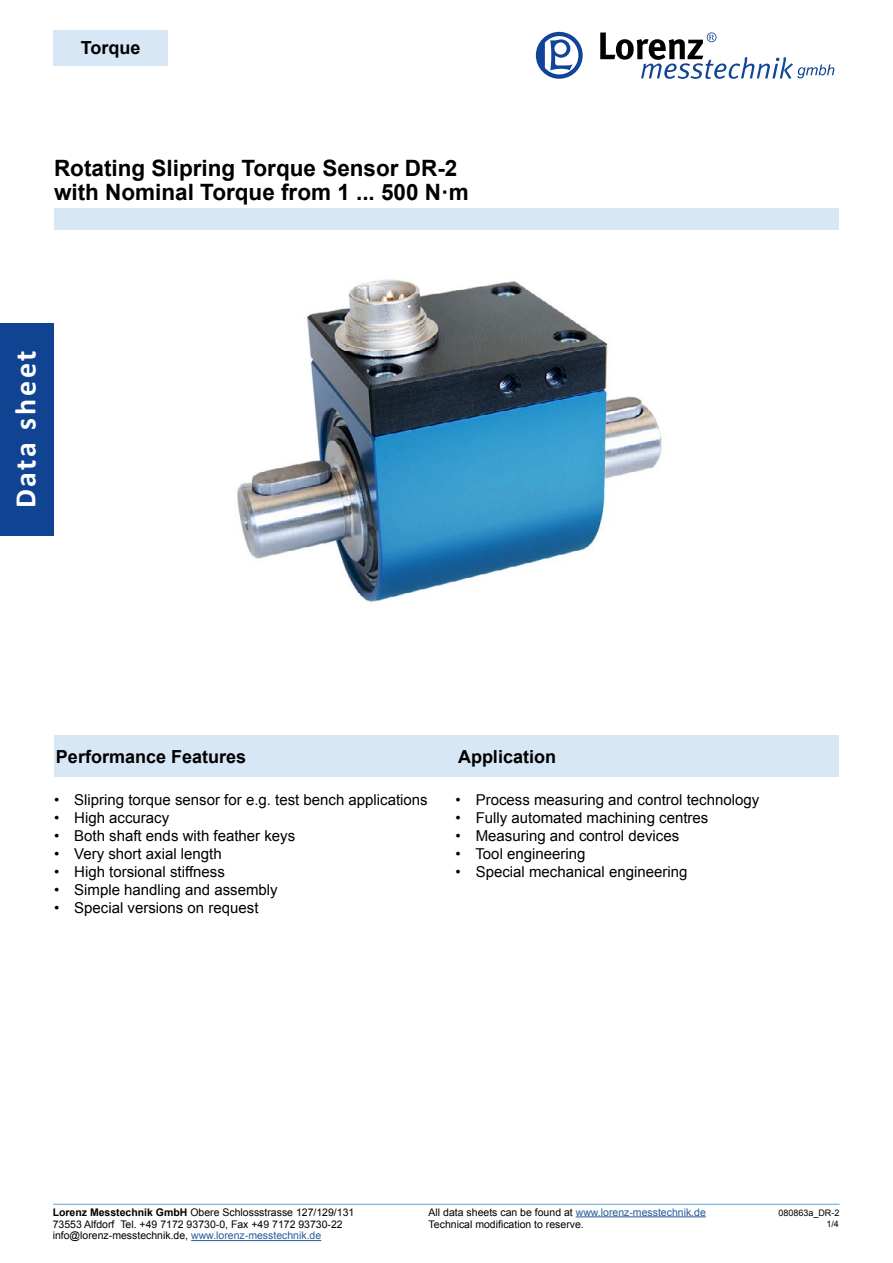
<style>
.page{position:relative;width:893px;height:1263px;background:#fff}
.page>*{position:absolute;margin:0;border:0;box-sizing:border-box;transform-origin:0 0}
.t1{font:700 30px "Calibri";letter-spacing:.09em;color:#fff}
.t2{font:700 22.5px/24px "Arial";color:#000}
.t3{font:700 18px "Arial";color:#000}
.t4{font:15px "Arial";color:#000}
.t5{font:10.5px/12.6px "Arial";color:#000}
.t6{font:9px "Arial";color:#000}
.s1{font-weight:700}
.s2{color:#275b9b}
</style>
<div class="page">
<div style="left:53px;top:30px;width:115px;height:35px;background:#d8e7f6"></div>
<svg style="left:536px;top:32px;width:47px;height:47px"></svg>
<svg style="left:600px;top:32px;width:234px;height:47px"></svg>
<div style="left:0;top:323px;width:53px;height:213px;background:#104493"></div>
<hr style="left:191px;top:1240px;width:130px;height:1px;background:#275b9b">
<hr style="left:576px;top:1216px;width:130px;height:1px;background:#275b9b">
<hr style="left:53px;top:1204px;width:787px;height:1px;background:#6fb0e0">
<img style="left:237px;top:279px;width:425px;height:324px">
<div style="left:54px;top:736px;width:785px;height:41px;background:#d8e7f6"></div>
<div style="left:54px;top:208px;width:785px;height:22px;background:#d8e7f6"></div>
<p class="t3" style="left:81px;top:36px;width:61px">Torque</p>
<h2 class="t2" style="left:54px;top:157px;width:416px">Rotating Slipring Torque Sensor DR-2 with Nominal Torque from 1 ... 500 N·m</h2>
<h1 class="t1" style="left:6px;top:508px;width:159px;rotate:-90deg">Data sheet</h1>
<p class="t3" style="left:56px;top:745px;width:192px">Performance Features</p>
<p class="t3" style="left:458px;top:745px;width:100px">Application</p>
<p class="t4" style="left:54px;top:790px;width:375px">• Slipring torque sensor for e.g. test bench applications</p>
<p class="t4" style="left:54px;top:808px;width:117px">• High accuracy</p>
<p class="t4" style="left:54px;top:826px;width:243px">• Both shaft ends with feather keys</p>
<p class="t4" style="left:54px;top:844px;width:169px">• Very short axial length</p>
<p class="t4" style="left:54px;top:862px;width:172px">• High torsional stiffness</p>
<p class="t4" style="left:54px;top:880px;width:225px">• Simple handling and assembly</p>
<p class="t4" style="left:54px;top:898px;width:206px">• Special versions on request</p>
<p class="t4" style="left:455px;top:790px;width:305px">• Process measuring and control technology</p>
<p class="t4" style="left:455px;top:808px;width:254px">• Fully automated machining centres</p>
<p class="t4" style="left:455px;top:826px;width:225px">• Measuring and control devices</p>
<p class="t4" style="left:455px;top:844px;width:132px">• Tool engineering</p>
<p class="t4" style="left:455px;top:862px;width:234px">• Special mechanical engineering</p>
<p class="t5" style="left:53px;top:1206px;width:303px"><span class="s1">Lorenz Messtechnik GmbH</span> Obere Schlossstrasse 127/129/131<br>73553 Alfdorf Tel. +49 7172 93730-0, Fax +49 7172 93730-22</p>
<p class="t5" style="left:53px;top:1229px;width:270px">info@lorenz-messtechnik.de, <span class="s2">www.lorenz-messtechnik.de</span></p>
<p class="t5" style="left:429px;top:1206px;width:279px">All data sheets can be found at <span class="s2">www.lorenz-messtechnik.de<br></span>Technical modification to reserve.</p>
<p class="t6" style="left:778px;top:1206px;width:63px">080863a_DR-2</p>
<p class="t6" style="left:826px;top:1218px;width:14px">1/4</p>
</div>
